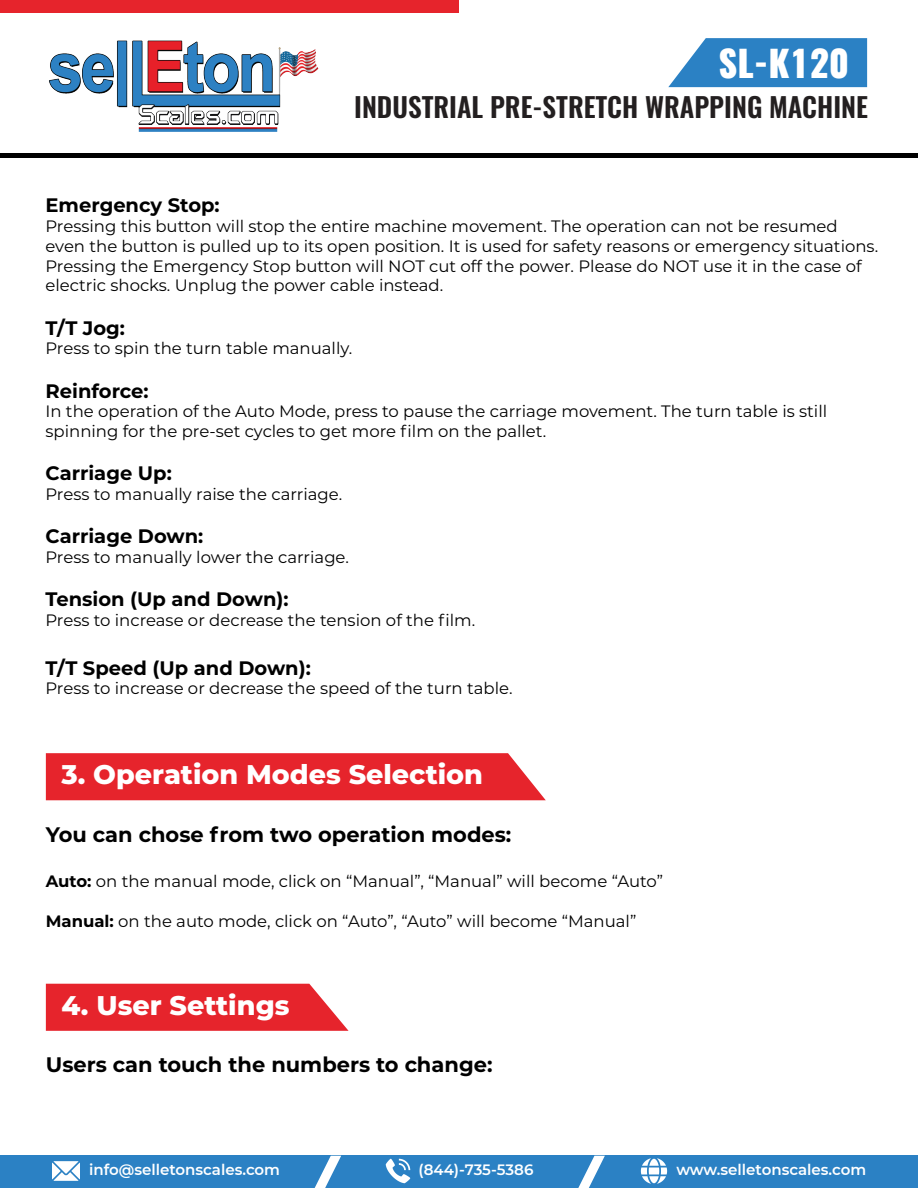
<style>
.page{position:relative;width:918px;height:1188px;background:#fff}
.page>*{position:absolute;margin:0;border:0;box-sizing:border-box;transform-origin:0 0}
.t1{font:800 36px "Oswald";color:#fff}
.t2{font:800 27px "Montserrat";color:#fff}
.t3{font:600 27px "Oswald";color:#231f20}
.t4{font:700 21px "Montserrat";color:#000}
.t5{font:700 19.5px "Montserrat";color:#000}
.t6{font:16.5px/19.8px "Montserrat";color:#000}
.t7{font:600 15px "Montserrat";color:#fff}
.s1{font-weight:700}
</style>
<div class="page">
<img style="left:49px;top:40px;width:270px;height:92px">
<div style="left:0;top:0;width:459px;height:13px;background:#e6242c"></div>
<hr style="left:0;top:154px;width:918px;height:4px;background:#000">
<svg style="left:668px;top:38px;width:199px;height:49px;background:#3f8dc9"></svg>
<div style="left:46px;top:753px;width:500px;height:47px;background:#e6242c"></div>
<svg style="left:46px;top:984px;width:303px;height:47px;background:#e73239"></svg>
<div style="left:0;top:1156px;width:918px;height:32px;background:#2b81c4"></div>
<img style="left:52px;top:1161px;width:27px;height:20px">
<img style="left:385px;top:1158px;width:26px;height:26px">
<img style="left:641px;top:1158px;width:27px;height:26px">
<svg style="left:578px;top:1156px;width:27px;height:32px"></svg>
<svg style="left:315px;top:1156px;width:26px;height:32px"></svg>
<h1 class="t1" style="left:719px;top:38px;width:132px">SL-K120</h1>
<h2 class="t3" style="left:354px;top:83px;width:515px">INDUSTRIAL PRE-STRETCH WRAPPING MACHINE</h2>
<p class="t5" style="left:46px;top:191px;width:176px">Emergency Stop:</p>
<p class="t6" style="left:46px;top:216px;width:834px">Pressing this button will stop the entire machine movement. The operation can not be resumed even the button is pulled up to its open position. It is used for safety reasons or emergency situations.<br>Pressing the Emergency Stop button will NOT cut off the power. Please do NOT use it in the case of electric shocks. Unplug the power cable instead.</p>
<p class="t5" style="left:46px;top:314px;width:81px">T/T Jog:</p>
<p class="t6" style="left:46px;top:338px;width:308px">Press to spin the turn table manually.</p>
<p class="t5" style="left:46px;top:377px;width:105px">Reinforce:</p>
<p class="t6" style="left:46px;top:401px;width:783px">In the operation of the Auto Mode, press to pause the carriage movement. The turn table is still spinning for the pre-set cycles to get more film on the pallet.</p>
<p class="t5" style="left:46px;top:459px;width:128px">Carriage Up:</p>
<p class="t6" style="left:46px;top:484px;width:298px">Press to manually raise the carriage.</p>
<p class="t5" style="left:46px;top:522px;width:159px">Carriage Down:</p>
<p class="t6" style="left:46px;top:547px;width:305px">Press to manually lower the carriage.</p>
<p class="t5" style="left:46px;top:585px;width:245px">Tension (Up and Down):</p>
<p class="t6" style="left:46px;top:610px;width:431px">Press to increase or decrease the tension of the film.</p>
<p class="t5" style="left:46px;top:654px;width:267px">T/T Speed (Up and Down):</p>
<p class="t6" style="left:46px;top:678px;width:469px">Press to increase or decrease the speed of the turn table.</p>
<h2 class="t2" style="left:62px;top:755px;width:423px">3. Operation Modes Selection</h2>
<p class="t4" style="left:46px;top:819px;width:467px">You can chose from two operation modes:</p>
<p class="t6" style="left:46px;top:871px;width:619px"><span class="s1">Auto:</span> on the manual mode, click on “Manual”, “Manual” will become “Auto”</p>
<p class="t6" style="left:46px;top:910px;width:592px"><span class="s1">Manual:</span> on the auto mode, click on “Auto”, “Auto” will become “Manual”</p>
<h2 class="t2" style="left:62px;top:985px;width:229px">4. User Settings</h2>
<p class="t4" style="left:46px;top:1050px;width:448px">Users can touch the numbers to change:</p>
<p class="t7" style="left:89px;top:1159px;width:192px">info@selletonscales.com</p>
<p class="t7" style="left:419px;top:1159px;width:116px">(844)-735-5386</p>
<p class="t7" style="left:676px;top:1159px;width:191px">www.selletonscales.com</p>
</div>
